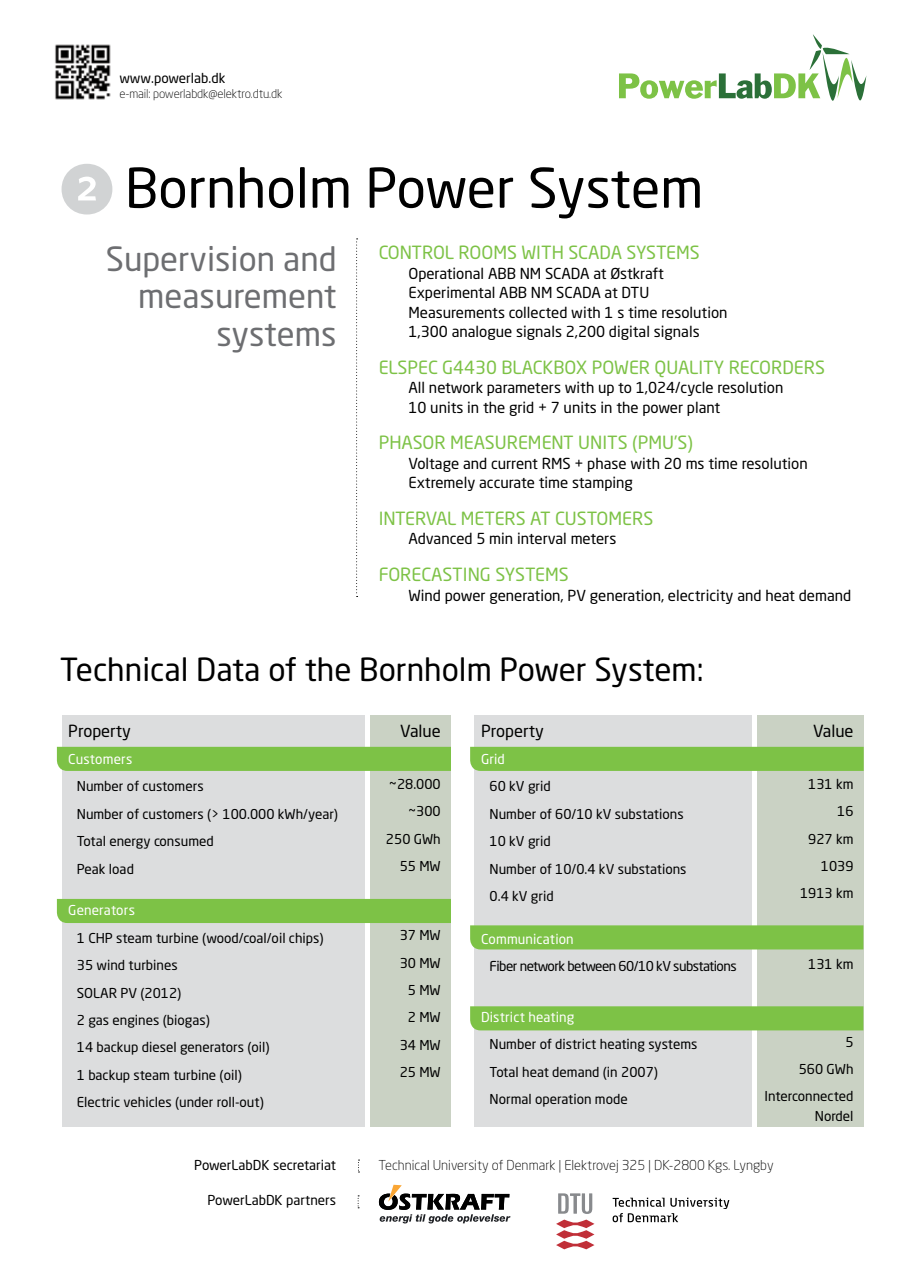
<style>
.page{position:relative;width:902px;height:1272px;background:#fff}
.page>*{position:absolute;margin:0;border:0;box-sizing:border-box;transform-origin:0 0}
.t1{font:54px "Neo Sans Std";color:#000}
.t2{font:33px/37.5px "Neo Sans Std";color:#6d6e71;text-align:right}
.t3{font:31.5px "Neo Sans Std";color:#000}
.t4{font:18px "Neo Sans Std";color:#7dc246}
.t5{font:16.5px "Neo Sans Std";color:#000}
.t6{font:15px/19.5px "Neo Sans Std";color:#000}
.t7{font:13.5px/19.5px "Neo Sans Std";color:#000;text-align:right}
.t8{font:300 13.5px "Neo Sans Std";color:#000}
.t9{font:13.5px "Neo Sans Std";letter-spacing:.01em;color:#fff}
.t10{font:13.5px "Neo Sans Std";letter-spacing:-.04em;color:#000}
.t11{font:300 12px "Neo Sans Std";letter-spacing:-.01em;color:#000}
.s1{font-family:"Whitney Index Black Round Bd";color:#d1d3d4}
</style>
<div class="page">
<svg style="left:612px;top:1197px;width:117px;height:25px"></svg>
<svg style="left:558px;top:1193px;width:34px;height:20px"></svg>
<svg style="left:556px;top:1219px;width:38px;height:30px"></svg>
<svg style="left:379px;top:1184px;width:131px;height:39px"></svg>
<svg style="left:619px;top:34px;width:247px;height:67px"></svg>
<img style="left:55px;top:44px;width:56px;height:56px">
<div style="left:63px;top:715px;width:302px;height:411px;background:#dcddde"></div>
<div style="left:475px;top:715px;width:277px;height:411px;background:#dcddde"></div>
<div style="left:757px;top:715px;width:106px;height:411px;background:#cad2c4"></div>
<div style="left:370px;top:715px;width:81px;height:411px;background:#cad2c4"></div>
<svg style="left:57px;top:746px;width:394px;height:25px;background:#80c34b"></svg>
<div style="left:57px;top:898px;width:394px;height:25px;background:#7dc246"></div>
<div style="left:470px;top:925px;width:393px;height:24px;background:#7dc246"></div>
<div style="left:470px;top:1006px;width:393px;height:24px;background:#7dc246"></div>
<svg style="left:470px;top:746px;width:393px;height:25px;background:#80c24b"></svg>
<svg style="left:356px;top:238px;width:1px;height:359px"></svg>
<p class="t7" style="left:119px;top:68px;width:108px">www.powerlab.dk</p>
<p class="t11" style="left:119px;top:87px;width:165px">e-mail: powerlabdk@elektro.dtu.dk</p>
<h1 class="t1" style="left:60px;top:155px;width:645px"><span class="s1">2</span> Bornholm Power System</h1>
<h2 class="t2" style="left:106px;top:239px;width:232px">Supervision and measurement systems</h2>
<h3 class="t4" style="left:378px;top:242px;width:322px">CONTROL ROOMS WITH SCADA SYSTEMS</h3>
<p class="t6" style="left:408px;top:263px;width:320px">Operational ABB NM SCADA at Østkraft Experimental ABB NM SCADA at DTU Measurements collected with 1 s time resolution 1,300 analogue signals 2,200 digital signals</p>
<h3 class="t4" style="left:378px;top:356px;width:448px">ELSPEC G4430 BLACKBOX POWER QUALITY RECORDERS</h3>
<p class="t6" style="left:408px;top:378px;width:376px">All network parameters with up to 1,024/cycle resolution<br>10 units in the grid + 7 units in the power plant</p>
<h3 class="t4" style="left:378px;top:432px;width:315px">PHASOR MEASUREMENT UNITS (PMU’S)</h3>
<p class="t6" style="left:408px;top:453px;width:401px">Voltage and current RMS + phase with 20 ms time resolution<br>Extremely accurate time stamping</p>
<h3 class="t4" style="left:378px;top:507px;width:276px">INTERVAL METERS AT CUSTOMERS</h3>
<p class="t6" style="left:408px;top:529px;width:209px">Advanced 5 min interval meters</p>
<h3 class="t4" style="left:378px;top:563px;width:191px">FORECASTING SYSTEMS</h3>
<p class="t6" style="left:408px;top:585px;width:444px">Wind power generation, PV generation, electricity and heat demand</p>
<h3 class="t3" style="left:60px;top:650px;width:645px">Technical Data of the Bornholm Power System:</h3>
<p class="t5" style="left:481px;top:720px;width:64px">Property</p>
<p class="t5" style="left:812px;top:720px;width:42px">Value</p>
<p class="t9" style="left:481px;top:751px;width:25px">Grid</p>
<p class="t7" style="left:489px;top:776px;width:63px">60 kV grid</p>
<p class="t7" style="left:808px;top:774px;width:47px">131 km</p>
<p class="t7" style="left:489px;top:804px;width:195px">Number of 60/10 kV substations</p>
<p class="t7" style="left:837px;top:801px;width:18px">16</p>
<p class="t7" style="left:489px;top:831px;width:63px">10 kV grid</p>
<p class="t7" style="left:808px;top:828px;width:47px">927 km</p>
<p class="t7" style="left:489px;top:858px;width:198px">Number of 10/0.4 kV substations</p>
<p class="t7" style="left:820px;top:856px;width:34px">1039</p>
<p class="t7" style="left:489px;top:886px;width:66px">0.4 kV grid</p>
<p class="t7" style="left:800px;top:883px;width:55px">1913 km</p>
<p class="t9" style="left:481px;top:930px;width:94px">Communication</p>
<p class="t10" style="left:489px;top:957px;width:248px">Fiber network between 60/10 kV substations</p>
<p class="t7" style="left:808px;top:953px;width:47px">131 km</p>
<p class="t5" style="left:68px;top:720px;width:64px">Property</p>
<p class="t5" style="left:400px;top:720px;width:42px">Value</p>
<p class="t9" style="left:68px;top:751px;width:65px">Customers</p>
<p class="t7" style="left:77px;top:776px;width:128px">Number of customers</p>
<p class="t7" style="left:389px;top:774px;width:53px">~28.000</p>
<p class="t7" style="left:77px;top:804px;width:263px">Number of customers (&gt; 100.000 kWh/year)</p>
<p class="t7" style="left:408px;top:801px;width:34px">~300</p>
<p class="t7" style="left:77px;top:831px;width:138px">Total energy consumed</p>
<p class="t7" style="left:386px;top:828px;width:56px">250 GWh</p>
<p class="t7" style="left:77px;top:858px;width:59px">Peak load</p>
<p class="t7" style="left:399px;top:856px;width:43px">55 MW</p>
<p class="t9" style="left:68px;top:902px;width:68px">Generators</p>
<p class="t7" style="left:77px;top:927px;width:248px">1 CHP steam turbine (wood/coal/oil chips)</p>
<p class="t7" style="left:399px;top:925px;width:43px">37 MW</p>
<p class="t7" style="left:77px;top:955px;width:102px">35 wind turbines</p>
<p class="t7" style="left:399px;top:952px;width:43px">30 MW</p>
<p class="t7" style="left:77px;top:982px;width:106px">SOLAR PV (2012)</p>
<p class="t7" style="left:408px;top:980px;width:34px">5 MW</p>
<p class="t7" style="left:77px;top:1009px;width:134px">2 gas engines (biogas)</p>
<p class="t7" style="left:408px;top:1007px;width:34px">2 MW</p>
<p class="t7" style="left:77px;top:1037px;width:194px">14 backup diesel generators (oil)</p>
<p class="t7" style="left:399px;top:1034px;width:43px">34 MW</p>
<p class="t7" style="left:77px;top:1064px;width:166px">1 backup steam turbine (oil)</p>
<p class="t7" style="left:399px;top:1062px;width:43px">25 MW</p>
<p class="t7" style="left:77px;top:1091px;width:188px">Electric vehicles (under roll-out)</p>
<p class="t9" style="left:481px;top:1008px;width:95px">District heating</p>
<p class="t7" style="left:489px;top:1034px;width:209px">Number of district heating systems</p>
<p class="t7" style="left:845px;top:1031px;width:10px">5</p>
<p class="t7" style="left:489px;top:1061px;width:170px">Total heat demand (in 2007)</p>
<p class="t7" style="left:798px;top:1059px;width:56px">560 GWh</p>
<p class="t7" style="left:489px;top:1088px;width:140px">Normal operation mode</p>
<p class="t7" style="left:764px;top:1086px;width:90px">Interconnected<br>Nordel</p>
<p class="t7" style="left:194px;top:1155px;width:143px">PowerLabDK secretariat</p>
<p class="t8" style="left:378px;top:1156px;width:396px">Technical University of Denmark | Elektrovej 325 | DK-2800 Kgs. Lyngby</p>
<p class="t7" style="left:207px;top:1189px;width:130px">PowerLabDK partners</p>
</div>
